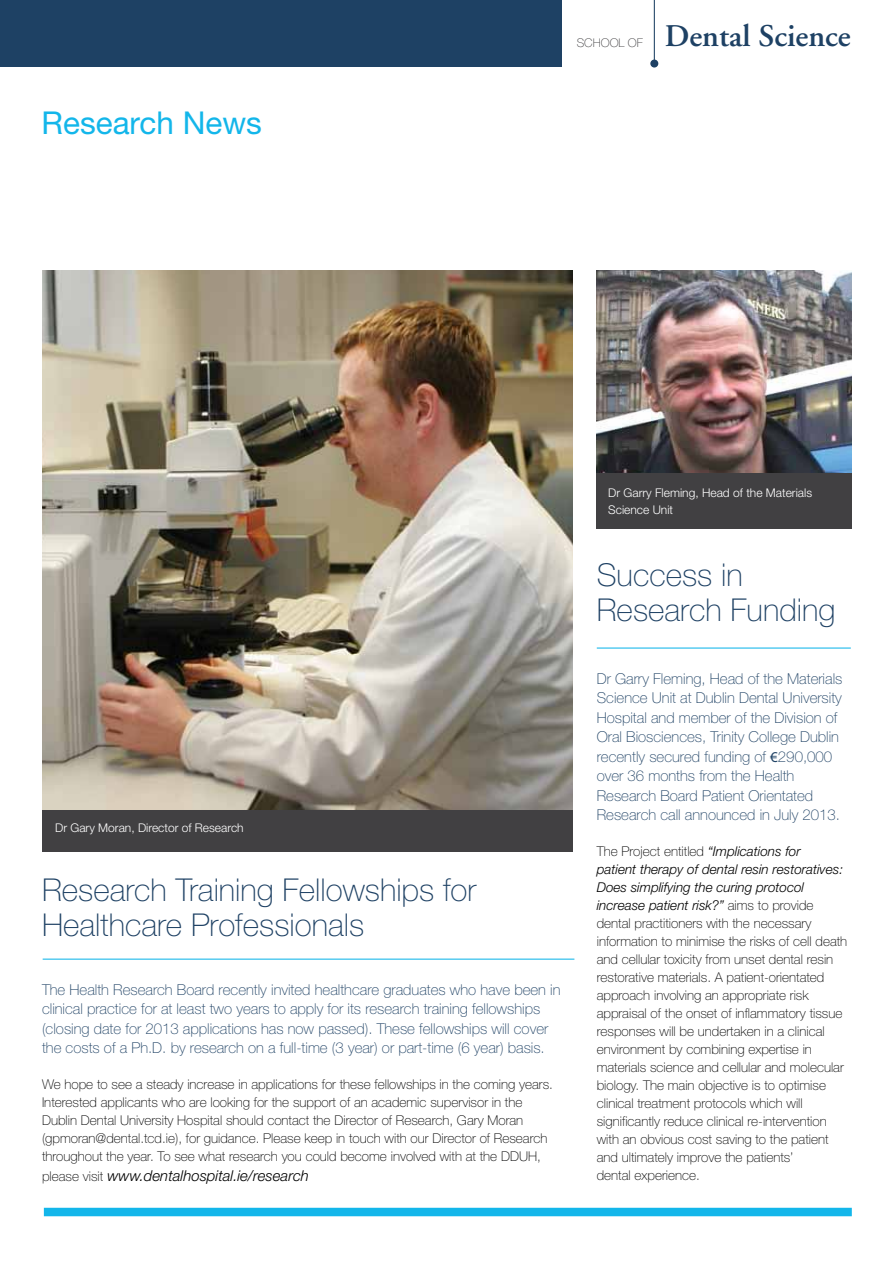
<style>
.page{position:relative;width:893px;height:1263px;background:#fff}
.page>*{position:absolute;margin:0;border:0;box-sizing:border-box;transform-origin:0 0}
.t1{font:100 31.5px/34.5px "Helvetica Neue";color:#1e4164}
.t2{font:600 31.5px "Adobe Garamond";color:#1e4164}
.t3{font:31.5px "Helvetica Neue";color:#13b6ea}
.t4{font:100 15px/19.5px "Helvetica Neue";color:#1e4164}
.t5{font:italic 300 15px "Helvetica Neue";color:#000}
.t6{font:100 13.5px/18px "Helvetica Neue";color:#000}
.t7{font:300 12px/16.5px "Helvetica Neue";color:#fff}
.t8{font:100 12px "Helvetica Neue";color:#414042}
.s1{font-weight:100;font-style:normal;font-size:13.5px}
.s2{font-family:"Myriad Pro";font-weight:400}
.s3{font-weight:300;font-style:italic}
</style>
<div class="page">
<div style="left:44px;top:1208px;width:808px;height:8px;background:#13b6ea"></div>
<hr style="left:597px;top:647px;width:254px;height:2px;background:#13b6ea">
<hr style="left:43px;top:958px;width:531px;height:2px;background:#13b6ea">
<img style="left:597px;top:271px;width:255px;height:202px">
<div style="left:597px;top:473px;width:255px;height:56px;background:#414042"></div>
<img style="left:42px;top:271px;width:531px;height:539px">
<div style="left:42px;top:810px;width:531px;height:42px;background:#414042"></div>
<div style="left:0;top:0;width:561px;height:67px;background:#1e4164"></div>
<hr style="left:654px;top:0;width:1px;height:64px;background:#1e4164">
<div style="left:650px;top:60px;width:8px;height:8px;background:#1e4164;border-radius:50%"></div>
<h1 class="t3" style="left:42px;top:104px;width:222px">Research News</h1>
<p class="t8" style="left:577px;top:36px;width:68px">SCHOOL OF</p>
<h1 class="t2" style="left:665px;top:19px;width:187px">Dental Science</h1>
<p class="t7" style="left:55px;top:819px;width:190px">Dr Gary Moran, Director of Research</p>
<h1 class="t1" style="left:42px;top:873px;width:436px">Research Training Fellowships for<br>Healthcare Professionals</h1>
<p class="t4" style="left:42px;top:980px;width:520px">The Health Research Board recently invited healthcare graduates who have been in clinical practice for at least two years to apply for its research training fellowships (closing date for 2013 applications has now passed). These fellowships will cover the costs of a Ph.D. by research on a full-time (3 year) or part-time (6 year) basis.</p>
<p class="t6" style="left:42px;top:1075px;width:512px">We hope to see a steady increase in applications for these fellowships in the coming years.<br>Interested applicants who are looking for the support of an academic supervisor in the Dublin Dental University Hospital should contact the Director of Research, Gary Moran (gpmoran@dental.tcd.ie), for guidance. Please keep in touch with our Director of Research throughout the year. To see what research you could become involved with at the DDUH,</p>
<p class="t5" style="left:42px;top:1166px;width:268px"><span class="s1">please visit</span> www.dentalhospital.ie/research</p>
<p class="t7" style="left:608px;top:484px;width:205px">Dr Garry Fleming, Head of the Materials<br>Science Unit</p>
<h1 class="t1" style="left:597px;top:558px;width:240px">Success in<br>Research Funding</h1>
<p class="t4" style="left:597px;top:669px;width:247px">Dr Garry Fleming, Head of the Materials Science Unit at Dublin Dental University Hospital and member of the Division of Oral Biosciences, Trinity College Dublin recently secured funding of <span class="s2">€</span>290,000 over 36 months from the Health Research Board Patient Orientated Research call announced in July 2013.</p>
<p class="t6" style="left:597px;top:842px;width:252px">The Project entitled <span class="s3">“Implications for<br>patient therapy of dental resin restoratives:<br>Does simplifying the curing protocol increase patient risk?”</span> aims to provide dental practitioners with the necessary information to minimise the risks of cell death and cellular toxicity from unset dental resin restorative materials. A patient-orientated approach involving an appropriate risk appraisal of the onset of inflammatory tissue responses will be undertaken in a clinical environment by combining expertise in materials science and cellular and molecular biology. The main objective is to optimise clinical treatment protocols which will significantly reduce clinical re-intervention with an obvious cost saving to the patient and ultimately improve the patients’<br>dental experience.</p>
</div>
